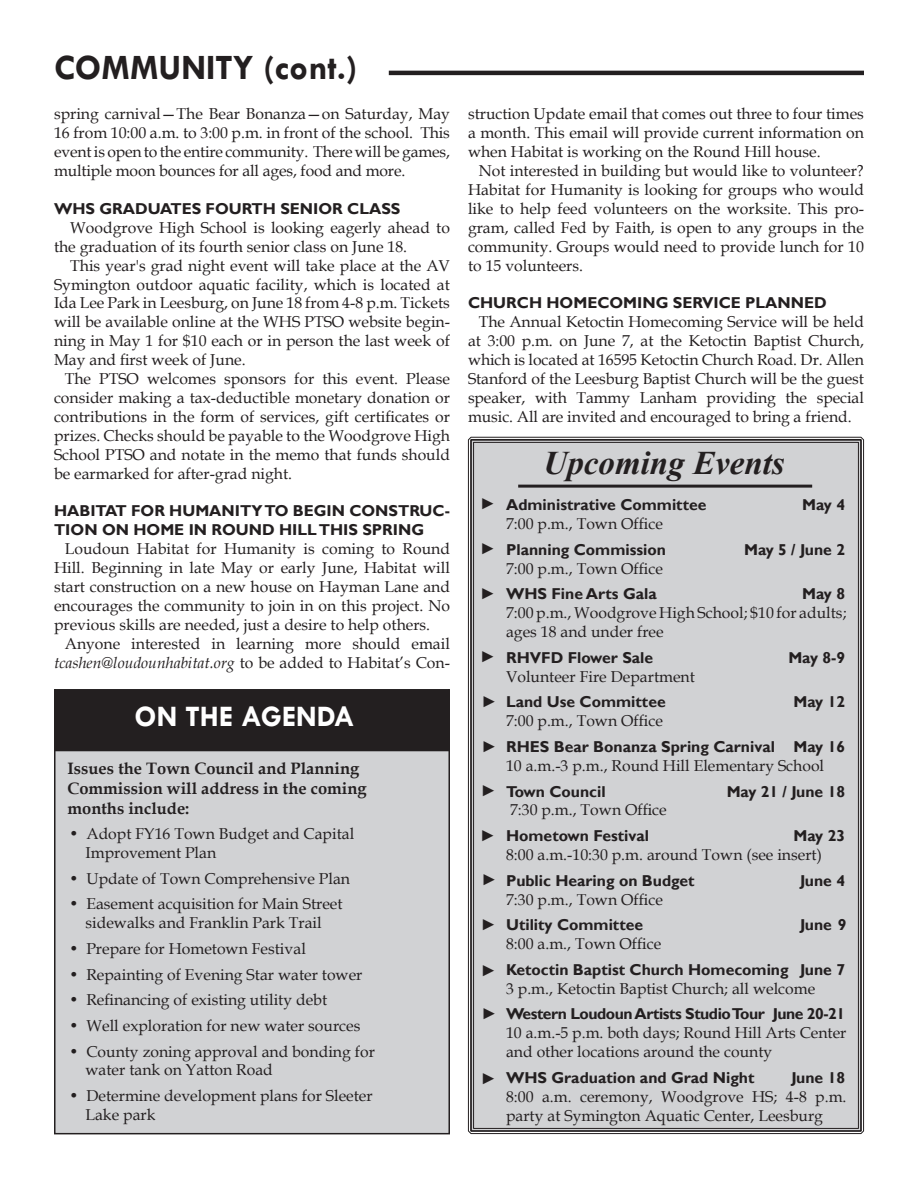
<style>
.page{position:relative;width:918px;height:1188px;background:#fff}
.page>*{position:absolute;margin:0;border:0;box-sizing:border-box;transform-origin:0 0}
.Headline{font:700 36px "Tw Cen";color:#231f20}
.t1{font:italic 700 33px "Times New Roman";color:#231f20}
.t2{font:700 30px "Tw Cen";color:#fff}
.Body_text{font:700 16.5px/19.8px "Book Antiqua";color:#231f20}
.Body_text-2{font:15.75px/18.9px "Book Antiqua";color:#231f20;text-align:justify}
.Cutline{font:15.75px/18.9px "Book Antiqua";color:#231f20}
.Cutline-2{font:700 15.75px/18.9px "Gill Sans";color:#231f20}
.Cutline-3{font:700 15.75px "Gill Sans";letter-spacing:-.03em;color:#231f20}
.s1{font-style:italic}
</style>
<div class="page">
<div style="left:467px;top:436px;width:397px;height:698px;background:#d1d2d4"></div>
<div style="left:470px;top:439px;width:392px;height:693px;border:2px solid #231f20"></div>
<hr style="left:518px;top:485px;width:294px;height:3px;background:#231f20">
<div style="left:55px;top:691px;width:394px;height:443px;background:#d1d2d4"></div>
<div style="left:55px;top:690px;width:394px;height:61px;background:#231f20"></div>
<div style="left:54px;top:689px;width:396px;height:62px;border:2px solid #231f20"></div>
<hr style="left:389px;top:71px;width:475px;height:4px;background:#231f20">
<p class="Headline" style="left:54px;top:46px;width:305px">COMMUNITY (cont.)</p>
<p class="Cutline" style="left:54px;top:104px;width:398px;text-align:justify">spring carnival—The Bear Bonanza—on Saturday, May 16 from 10:00 a.m. to 3:00 p.m. in front of the school. This event is open to the entire community. There will be games, multiple moon bounces for all ages, food and more.</p>
<p class="Cutline-2" style="left:54px;top:200px;width:348px">WHS GRADUATES FOURTH SENIOR CLASS</p>
<p class="Cutline" style="left:54px;top:218px;width:398px;text-indent:16px">Woodgrove High School is looking eagerly ahead to the graduation of its fourth senior class on June 18.</p>
<p class="Cutline" style="left:54px;top:255px;width:398px;text-align:justify;text-indent:16px">This year's grad night event will take place at the AV Symington outdoor aquatic facility, which is located at Ida Lee Park in Leesburg, on June 18 from 4-8 p.m. Tickets will be available online at the WHS PTSO website begin&shy;ning in May 1 for $10 each or in person the last week of May and first week of June.</p>
<p class="Body_text-2" style="left:54px;top:369px;width:398px;text-indent:11px">The PTSO welcomes sponsors for this event. Please consider making a tax-deductible monetary donation or contributions in the form of services, gift certificates or prizes. Checks should be payable to the Woodgrove High School PTSO and notate in the memo that funds should be earmarked for after-grad night.</p>
<p class="Cutline-2" style="left:54px;top:502px;width:397px">HABITAT FOR HUMANITY TO BEGIN CONSTRUC-<br>TION ON HOME IN ROUND HILL THIS SPRING</p>
<p class="Body_text-2" style="left:54px;top:539px;width:398px;text-indent:11px">Loudoun Habitat for Humanity is coming to Round Hill. Beginning in late May or early June, Habitat will start construction on a new house on Hayman Lane and encourages the community to join in on this project. No previous skills are needed, just a desire to help others.</p>
<p class="Body_text-2" style="left:54px;top:633px;width:397px;text-align:right">Anyone interested in learning more should email <span class="s1">tcashen@loudounhabitat.org</span> to be added to Habitat’s Con-</p>
<p class="t2" style="left:135px;top:698px;width:221px">ON THE AGENDA</p>
<p class="Body_text" style="left:68px;top:758px;width:301px">Issues the Town Council and Planning<br>Commission will address in the coming months include:</p>
<p class="Body_text-2" style="left:86px;top:824px;width:270px;text-indent:-16px">• Adopt FY16 Town Budget and Capital<br>Improvement Plan</p>
<p class="Body_text-2" style="left:69px;top:869px;width:283px">• Update of Town Comprehensive Plan</p>
<p class="Body_text-2" style="left:69px;top:894px;width:275px;text-align:center">• Easement acquisition for Main Street sidewalks and Franklin Park Trail</p>
<p class="Body_text-2" style="left:69px;top:939px;width:238px">• Prepare for Hometown Festival</p>
<p class="Body_text-2" style="left:69px;top:964px;width:295px">• Repainting of Evening Star water tower</p>
<p class="Body_text-2" style="left:69px;top:990px;width:260px">• Refinancing of existing utility debt</p>
<p class="Body_text-2" style="left:69px;top:1016px;width:293px">• Well exploration for new water sources</p>
<p class="Body_text-2" style="left:86px;top:1041px;width:291px;text-indent:-16px">• County zoning approval and bonding for water tank on Yatton Road</p>
<p class="Body_text-2" style="left:86px;top:1086px;width:289px;text-indent:-16px">• Determine development plans for Sleeter<br>Lake park</p>
<p class="Body_text-2" style="left:468px;top:104px;width:398px">struction Update email that comes out three to four times a month. This email will provide current information on when Habitat is working on the Round Hill house.</p>
<p class="Body_text-2" style="left:468px;top:161px;width:398px;text-indent:11px">Not interested in building but would like to volunteer?<br>Habitat for Humanity is looking for groups who would like to help feed volunteers on the worksite. This pro&shy;gram, called Fed by Faith, is open to any groups in the community. Groups would need to provide lunch for 10 to 15 volunteers.</p>
<p class="Cutline-2" style="left:468px;top:294px;width:360px">CHURCH HOMECOMING SERVICE PLANNED</p>
<p class="Body_text-2" style="left:468px;top:312px;width:398px;text-indent:11px">The Annual Ketoctin Homecoming Service will be held at 3:00 p.m. on June 7, at the Ketoctin Baptist Church, which is located at 16595 Ketoctin Church Road. Dr. Allen Stanford of the Leesburg Baptist Church will be the guest speaker, with Tammy Lanham providing the special music. All are invited and encouraged to bring a friend.</p>
<p class="Body_text-2" style="left:480px;top:494px;width:17px">►</p>
<p class="Body_text-2" style="left:480px;top:539px;width:17px">►</p>
<p class="Body_text-2" style="left:480px;top:584px;width:17px">►</p>
<p class="Body_text-2" style="left:480px;top:647px;width:17px">►</p>
<p class="Body_text-2" style="left:481px;top:692px;width:17px">►</p>
<p class="Body_text-2" style="left:481px;top:737px;width:17px">►</p>
<p class="Body_text-2" style="left:481px;top:781px;width:17px">►</p>
<p class="Body_text-2" style="left:480px;top:826px;width:17px">►</p>
<p class="Body_text-2" style="left:481px;top:870px;width:17px">►</p>
<p class="Body_text-2" style="left:481px;top:915px;width:17px">►</p>
<p class="Body_text-2" style="left:481px;top:961px;width:17px">►</p>
<p class="Body_text-2" style="left:481px;top:1004px;width:17px">►</p>
<p class="Body_text-2" style="left:481px;top:1069px;width:17px">►</p>
<p class="t1" style="left:544px;top:440px;width:243px">Upcoming Events</p>
<p class="Cutline-2" style="left:506px;top:496px;width:202px">Administrative Committee</p>
<p class="Cutline-2" style="left:802px;top:496px;width:44px">May 4</p>
<p class="Cutline" style="left:506px;top:514px;width:158px">7:00 p.m., Town Office</p>
<p class="Cutline-2" style="left:506px;top:541px;width:161px">Planning Commission</p>
<p class="Cutline-2" style="left:744px;top:541px;width:102px">May 5 / June 2</p>
<p class="Cutline" style="left:506px;top:559px;width:158px">7:00 p.m., Town Office</p>
<p class="Cutline-2" style="left:506px;top:585px;width:152px">WHS Fine Arts Gala</p>
<p class="Cutline-2" style="left:802px;top:585px;width:44px">May 8</p>
<p class="Cutline" style="left:506px;top:603px;width:342px">7:00 p.m., Woodgrove High School; $10 for adults; ages 18 and under free</p>
<p class="Cutline-2" style="left:506px;top:649px;width:149px">RHVFD Flower Sale</p>
<p class="Cutline-2" style="left:788px;top:649px;width:58px">May 8-9</p>
<p class="Cutline" style="left:506px;top:667px;width:190px">Volunteer Fire Department</p>
<p class="Cutline-2" style="left:506px;top:693px;width:161px">Land Use Committee</p>
<p class="Cutline-2" style="left:794px;top:693px;width:53px">May 12</p>
<p class="Cutline" style="left:506px;top:711px;width:158px">7:00 p.m., Town Office</p>
<p class="Cutline-2" style="left:506px;top:738px;width:341px">RHES Bear Bonanza Spring Carnival May 16</p>
<p class="Cutline" style="left:506px;top:756px;width:320px">10 a.m.-3 p.m., Round Hill Elementary School</p>
<p class="Cutline-2" style="left:506px;top:782px;width:101px">Town Council</p>
<p class="Cutline-2" style="left:727px;top:782px;width:120px">May 21 / June 18</p>
<p class="Cutline" style="left:510px;top:800px;width:158px">7:30 p.m., Town Office</p>
<p class="Cutline-2" style="left:506px;top:827px;width:145px">Hometown Festival</p>
<p class="Cutline-2" style="left:794px;top:827px;width:53px">May 23</p>
<p class="Cutline" style="left:506px;top:845px;width:317px">8:00 a.m.-10:30 p.m. around Town (see insert)</p>
<p class="Cutline-2" style="left:506px;top:871px;width:190px">Public Hearing on Budget</p>
<p class="Cutline-2" style="left:800px;top:871px;width:47px">June 4</p>
<p class="Cutline" style="left:506px;top:889px;width:158px">7:30 p.m., Town Office</p>
<p class="Cutline-2" style="left:506px;top:916px;width:139px">Utility Committee</p>
<p class="Cutline-2" style="left:800px;top:916px;width:48px">June 9</p>
<p class="Cutline" style="left:506px;top:934px;width:157px">8:00 a.m., Town Office</p>
<p class="Cutline-2" style="left:506px;top:960px;width:341px">Ketoctin Baptist Church Homecoming June 7</p>
<p class="Cutline" style="left:506px;top:979px;width:311px">3 p.m., Ketoctin Baptist Church; all welcome</p>
<p class="Cutline-3" style="left:506px;top:1005px;width:341px">Western Loudoun Artists Studio Tour June 20-21</p>
<p class="Cutline" style="left:506px;top:1023px;width:342px">10 a.m.-5 p.m. both days; Round Hill Arts Center and other locations around the county</p>
<p class="Cutline-2" style="left:506px;top:1068px;width:250px">WHS Graduation and Grad Night</p>
<p class="Cutline-2" style="left:791px;top:1068px;width:55px">June 18</p>
<p class="Cutline" style="left:506px;top:1087px;width:342px">8:00 a.m. ceremony, Woodgrove HS; 4-8 p.m. party at Symington Aquatic Center, Leesburg</p>
</div>
